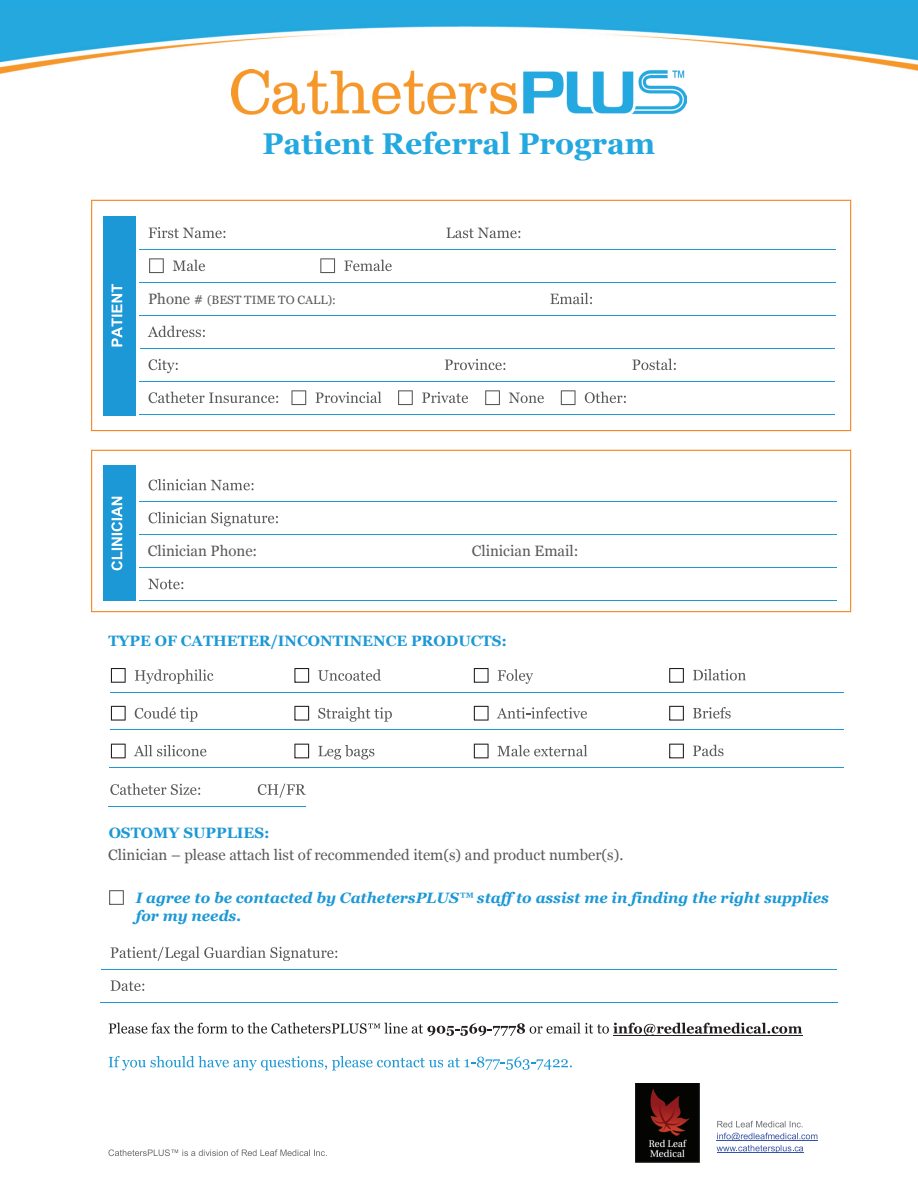
<style>
.page{position:relative;width:918px;height:1188px;background:#fff}
.page>*{position:absolute;margin:0;border:0;box-sizing:border-box;transform-origin:0 0}
.t1{font:700 30px "Georgia";color:#23a8df}
.t2{font:15px "Georgia";color:#58595b}
.t3{font:italic 700 15px/18px "Georgia";color:#1b98d5}
.t4{font:700 15px "Georgia";color:#1b98d5}
.t5{font:12px "Georgia";color:#58595b}
.s1{font-size:15px}
</style>
<div class="page">
<svg style="left:91px;top:450px;width:760px;height:162px"></svg>
<div style="left:103px;top:465px;width:33px;height:136px;background:#1b98d5"></div>
<svg style="left:91px;top:200px;width:760px;height:231px"></svg>
<div style="left:103px;top:216px;width:33px;height:200px;background:#1b98d5"></div>
<svg style="left:112px;top:284px;width:10px;height:63px"></svg>
<svg style="left:149px;top:227px;width:76px;height:11px"></svg>
<svg style="left:446px;top:228px;width:74px;height:10px"></svg>
<svg style="left:149px;top:258px;width:15px;height:15px"></svg>
<svg style="left:173px;top:260px;width:32px;height:11px"></svg>
<svg style="left:320px;top:258px;width:15px;height:15px"></svg>
<svg style="left:344px;top:260px;width:48px;height:11px"></svg>
<hr style="left:140px;top:249px;width:171px;height:1px;background:#1b98d5">
<hr style="left:311px;top:249px;width:126px;height:1px;background:#1b98d5">
<hr style="left:438px;top:249px;width:397px;height:1px;background:#1b98d5">
<svg style="left:550px;top:293px;width:42px;height:11px"></svg>
<hr style="left:140px;top:282px;width:171px;height:1px;background:#1b98d5">
<hr style="left:311px;top:282px;width:126px;height:1px;background:#1b98d5">
<hr style="left:438px;top:282px;width:397px;height:1px;background:#1b98d5">
<svg style="left:148px;top:326px;width:57px;height:11px"></svg>
<hr style="left:140px;top:315px;width:297px;height:1px;background:#1b98d5">
<hr style="left:438px;top:315px;width:397px;height:1px;background:#1b98d5">
<svg style="left:149px;top:359px;width:29px;height:14px"></svg>
<svg style="left:445px;top:359px;width:60px;height:11px"></svg>
<svg style="left:632px;top:359px;width:44px;height:11px"></svg>
<hr style="left:140px;top:348px;width:295px;height:1px;background:#1b98d5">
<hr style="left:436px;top:348px;width:187px;height:1px;background:#1b98d5">
<hr style="left:624px;top:348px;width:211px;height:1px;background:#1b98d5">
<svg style="left:149px;top:392px;width:129px;height:11px"></svg>
<svg style="left:291px;top:390px;width:15px;height:15px"></svg>
<svg style="left:316px;top:392px;width:65px;height:11px"></svg>
<svg style="left:398px;top:390px;width:15px;height:15px"></svg>
<svg style="left:422px;top:392px;width:46px;height:11px"></svg>
<svg style="left:485px;top:390px;width:15px;height:15px"></svg>
<svg style="left:509px;top:393px;width:35px;height:10px"></svg>
<svg style="left:561px;top:390px;width:15px;height:15px"></svg>
<svg style="left:585px;top:392px;width:41px;height:11px"></svg>
<hr style="left:140px;top:381px;width:150px;height:1px;background:#1b98d5">
<hr style="left:291px;top:381px;width:106px;height:1px;background:#1b98d5">
<hr style="left:398px;top:381px;width:37px;height:1px;background:#1b98d5">
<hr style="left:436px;top:381px;width:48px;height:1px;background:#1b98d5">
<hr style="left:485px;top:381px;width:75px;height:1px;background:#1b98d5">
<hr style="left:560px;top:381px;width:63px;height:1px;background:#1b98d5">
<hr style="left:624px;top:381px;width:211px;height:1px;background:#1b98d5">
<hr style="left:140px;top:414px;width:150px;height:1px;background:#1b98d5">
<hr style="left:291px;top:414px;width:106px;height:1px;background:#1b98d5">
<hr style="left:398px;top:414px;width:86px;height:1px;background:#1b98d5">
<hr style="left:485px;top:414px;width:75px;height:1px;background:#1b98d5">
<hr style="left:560px;top:414px;width:275px;height:1px;background:#1b98d5">
<svg style="left:149px;top:479px;width:105px;height:11px"></svg>
<svg style="left:149px;top:512px;width:129px;height:14px"></svg>
<hr style="left:140px;top:501px;width:697px;height:1px;background:#1b98d5">
<hr style="left:140px;top:534px;width:697px;height:1px;background:#1b98d5">
<hr style="left:140px;top:567px;width:697px;height:1px;background:#1b98d5">
<svg style="left:148px;top:579px;width:35px;height:10px"></svg>
<hr style="left:140px;top:600px;width:697px;height:1px;background:#1b98d5">
<svg style="left:111px;top:668px;width:15px;height:15px"></svg>
<svg style="left:135px;top:669px;width:79px;height:15px"></svg>
<svg style="left:111px;top:706px;width:15px;height:15px"></svg>
<svg style="left:135px;top:707px;width:62px;height:15px"></svg>
<hr style="left:110px;top:692px;width:268px;height:1px;background:#1b98d5">
<hr style="left:378px;top:692px;width:233px;height:1px;background:#1b98d5">
<hr style="left:612px;top:692px;width:232px;height:1px;background:#1b98d5">
<svg style="left:111px;top:744px;width:15px;height:14px"></svg>
<svg style="left:134px;top:745px;width:73px;height:11px"></svg>
<hr style="left:110px;top:729px;width:268px;height:1px;background:#1b98d5">
<hr style="left:378px;top:729px;width:233px;height:1px;background:#1b98d5">
<hr style="left:612px;top:729px;width:232px;height:1px;background:#1b98d5">
<hr style="left:109px;top:767px;width:269px;height:1px;background:#1b98d5">
<hr style="left:377px;top:767px;width:234px;height:1px;background:#1b98d5">
<hr style="left:610px;top:767px;width:234px;height:1px;background:#1b98d5">
<svg style="left:110px;top:783px;width:90px;height:12px"></svg>
<svg style="left:258px;top:784px;width:48px;height:14px"></svg>
<hr style="left:109px;top:806px;width:93px;height:1px;background:#1b98d5">
<hr style="left:201px;top:806px;width:105px;height:1px;background:#1b98d5">
<svg style="left:109px;top:890px;width:15px;height:15px"></svg>
<svg style="left:110px;top:947px;width:227px;height:14px"></svg>
<svg style="left:111px;top:980px;width:33px;height:11px"></svg>
<hr style="left:101px;top:969px;width:736px;height:1px;background:#1b98d5">
<hr style="left:100px;top:1002px;width:737px;height:1px;background:#1b98d5">
<svg style="left:109px;top:1023px;width:416px;height:13px"></svg>
<svg style="left:530px;top:1023px;width:272px;height:12px"></svg>
<hr style="left:613px;top:1035px;width:189px;height:1px;background:#231f20">
<svg style="left:109px;top:1056px;width:421px;height:14px"></svg>
<svg style="left:531px;top:1059px;width:41px;height:11px"></svg>
<svg style="left:108px;top:1149px;width:219px;height:7px"></svg>
<img style="left:232px;top:75px;width:454px;height:40px">
<img style="left:0;top:7px;width:918px;height:68px">
<svg style="left:717px;top:1121px;width:86px;height:6px"></svg>
<hr style="left:717px;top:1140px;width:101px;height:1px;background:#3853a3">
<svg style="left:717px;top:1133px;width:100px;height:20px"></svg>
<hr style="left:717px;top:1152px;width:86px;height:1px;background:#3853a3">
<img style="left:636px;top:1083px;width:63px;height:79px">
<svg style="left:474px;top:668px;width:15px;height:15px"></svg>
<svg style="left:498px;top:669px;width:35px;height:15px"></svg>
<svg style="left:474px;top:706px;width:15px;height:15px"></svg>
<svg style="left:497px;top:707px;width:90px;height:12px"></svg>
<svg style="left:474px;top:744px;width:15px;height:14px"></svg>
<svg style="left:497px;top:745px;width:90px;height:11px"></svg>
<svg style="left:294px;top:668px;width:15px;height:15px"></svg>
<svg style="left:318px;top:669px;width:63px;height:12px"></svg>
<svg style="left:294px;top:706px;width:15px;height:15px"></svg>
<svg style="left:318px;top:707px;width:74px;height:15px"></svg>
<svg style="left:294px;top:744px;width:15px;height:14px"></svg>
<svg style="left:318px;top:745px;width:56px;height:14px"></svg>
<svg style="left:669px;top:668px;width:15px;height:15px"></svg>
<svg style="left:669px;top:706px;width:15px;height:15px"></svg>
<svg style="left:669px;top:744px;width:15px;height:14px"></svg>
<svg style="left:693px;top:669px;width:53px;height:12px"></svg>
<svg style="left:693px;top:707px;width:38px;height:12px"></svg>
<svg style="left:693px;top:745px;width:31px;height:11px"></svg>
<div style="left:0;top:0;width:918px;height:7px;background:#23a8df"></div>
<svg style="left:111px;top:497px;width:11px;height:73px"></svg>
<h1 class="t1" style="left:263px;top:125px;width:394px">Patient Referral Program</h1>
<p class="t5" style="left:148px;top:293px;width:189px"><span class="s1">Phone #</span> (BEST TIME TO CALL):</p>
<p class="t2" style="left:148px;top:542px;width:111px">Clinician Phone:</p>
<p class="t2" style="left:472px;top:542px;width:108px">Clinician Email:</p>
<p class="t4" style="left:108px;top:631px;width:400px">TYPE OF CATHETER/INCONTINENCE PRODUCTS:</p>
<p class="t4" style="left:109px;top:823px;width:163px">OSTOMY SUPPLIES:</p>
<p class="t2" style="left:108px;top:846px;width:517px">Clinician – please attach list of recommended item(s) and product number(s).</p>
<p class="t3" style="left:136px;top:889px;width:695px">I agree to be contacted by CathetersPLUS™ staff to assist me in finding the right supplies for my needs.</p>
</div>
